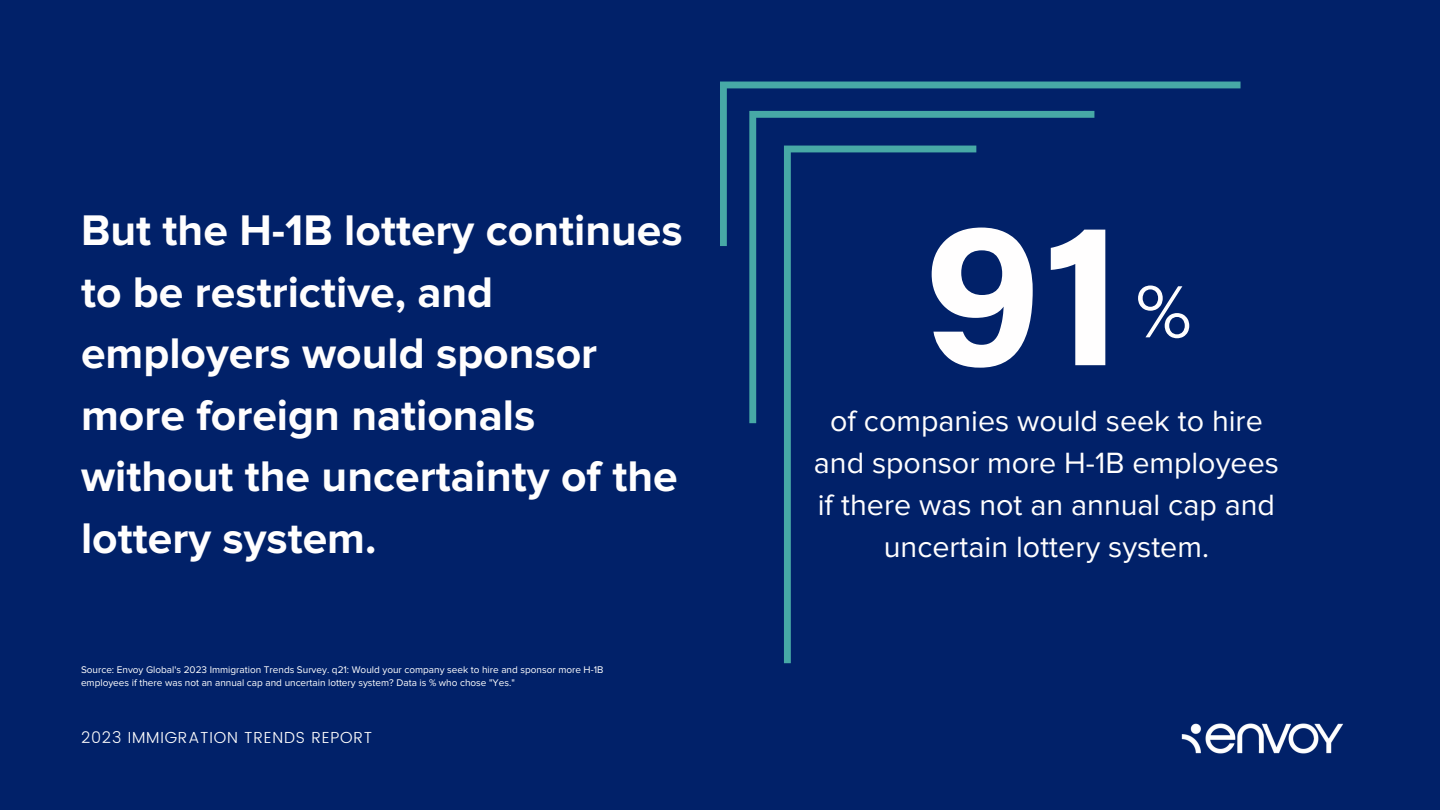
<style>
.page{position:relative;width:1440px;height:810px;background:#012169}
.page>*{position:absolute;margin:0;border:0;box-sizing:border-box;transform-origin:0 0}
.t1{font:700 205.8px "Acumin Pro";color:#fffefe}
.t2{font:76.6px "Proxima Nova";color:#fffefe}
.t3{font:700 44.4px/61.5px "Proxima Nova";color:#fffefe}
.t4{font:30.4px/42px "Proxima Nova";color:#fffefe;text-align:center}
.t5{font:300 16px "Poppins";letter-spacing:.05em;color:#fffefe}
.t6{font:10px/13.5px "Proxima Nova";color:#fff}
</style>
<div class="page">
<svg style="left:720px;top:82px;width:520px;height:581px"></svg>
<img style="left:1181px;top:723px;width:162px;height:31px">
<h3 class="t3" style="left:81px;top:201px;width:603px">But the H-1B lottery continues to be restrictive, and employers would sponsor more foreign nationals without the uncertainty of the lottery system.</h3>
<h1 class="t1" style="left:924px;top:214px;width:202px">91</h1>
<h2 class="t2" style="left:1136px;top:277px;width:58px">%</h2>
<h3 class="t4" style="left:814px;top:401px;width:467px">of companies would seek to hire and sponsor more H-1B employees if there was not an annual cap and uncertain lottery system.</h3>
<p class="t6" style="left:81px;top:663px;width:524px">Source: Envoy Global's 2023 Immigration Trends Survey. q21: Would your company seek to hire and sponsor more H-1B employees if there was not an annual cap and uncertain lottery system? Data is % who chose "Yes."</p>
<h3 class="t5" style="left:81px;top:728px;width:293px">2023 IMMIGRATION TRENDS REPORT</h3>
</div>
